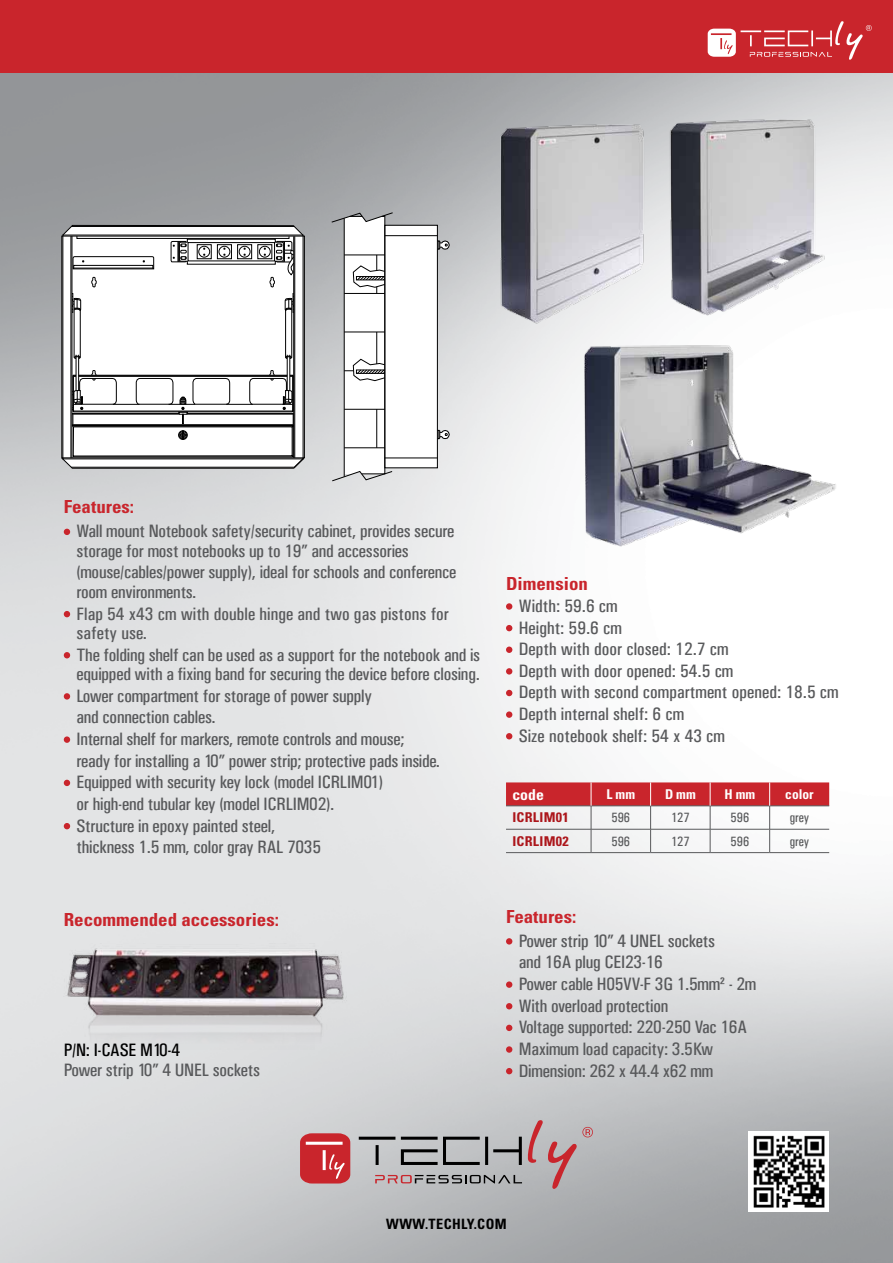
<style>
.page{position:relative;width:893px;height:1263px;background:#fff}
.page>*{position:absolute;margin:0;border:0;box-sizing:border-box;transform-origin:0 0}
.t1{font:18px/21.6px "Univers Condensed";letter-spacing:-.015em;color:#58595b;scale:1.05 1}
.t2{font:700 condensed 18px "Univers LT Std";color:#c9252c;scale:1.05 1}
.t3{font:18px "Univers Condensed";letter-spacing:-.015em;color:#000;scale:1.05 1}
.t4{font:700 condensed 15px "Univers LT Std";color:#fff;scale:1.05 1}
.t5{font:700 condensed 14.25px "Univers LT Std";letter-spacing:.03em;color:#000}
.t6{font:13.5px "Univers Condensed";color:#58595b}
.t7{font:700 condensed 13.5px "Univers LT Std";letter-spacing:.02em;color:#ac161b;scale:1.05 1}
.t8{font:700 condensed 13.5px "Univers LT Std";color:#fff}
</style>
<div class="page">
<img style="left:0;top:72px;width:893px;height:1191px">
<hr style="left:359px;top:1137px;width:36px;height:3px;background:#000">
<hr style="left:376px;top:1145px;width:3px;height:20px;background:#000">
<svg style="left:401px;top:1137px;width:121px;height:28px;background:#8f9091"></svg>
<svg style="left:528px;top:1120px;width:65px;height:69px;background:#baa3a6"></svg>
<svg style="left:375px;top:1175px;width:147px;height:8px"></svg>
<svg style="left:300px;top:1133px;width:50px;height:50px;background:#ce4147"></svg>
<img style="left:748px;top:1131px;width:81px;height:81px">
<svg style="left:64px;top:529px;width:6px;height:6px"></svg>
<svg style="left:64px;top:611px;width:6px;height:6px"></svg>
<svg style="left:64px;top:652px;width:6px;height:6px"></svg>
<svg style="left:64px;top:693px;width:6px;height:6px"></svg>
<div style="left:64px;top:736px;width:6px;height:7px;background:#c9252c;border-radius:50%"></div>
<svg style="left:64px;top:780px;width:6px;height:6px"></svg>
<svg style="left:64px;top:823px;width:6px;height:6px"></svg>
<img style="left:486px;top:109px;width:170px;height:224px">
<img style="left:660px;top:109px;width:170px;height:224px">
<svg style="left:506px;top:938px;width:6px;height:6px"></svg>
<div style="left:506px;top:981px;width:6px;height:7px;background:#c9252c;border-radius:50%"></div>
<svg style="left:506px;top:1003px;width:6px;height:6px"></svg>
<svg style="left:506px;top:1025px;width:6px;height:6px"></svg>
<div style="left:506px;top:1046px;width:6px;height:7px;background:#c9252c;border-radius:50%"></div>
<svg style="left:506px;top:1068px;width:6px;height:6px"></svg>
<img style="left:541px;top:340px;width:309px;height:241px">
<svg style="left:331px;top:212px;width:119px;height:269px"></svg>
<svg style="left:63px;top:287px;width:240px;height:83px"></svg>
<hr style="left:293px;top:236px;width:1px;height:222px;background:#000">
<hr style="left:294px;top:236px;width:1px;height:222px;background:#000">
<hr style="left:72px;top:236px;width:1px;height:222px;background:#000">
<hr style="left:71px;top:236px;width:1px;height:222px;background:#000">
<hr style="left:287px;top:355px;width:1px;height:35px;background:#000">
<hr style="left:290px;top:355px;width:1px;height:36px;background:#000">
<svg style="left:285px;top:293px;width:9px;height:66px"></svg>
<hr style="left:78px;top:355px;width:1px;height:35px;background:#000">
<hr style="left:76px;top:355px;width:1px;height:36px;background:#000">
<svg style="left:72px;top:293px;width:9px;height:66px"></svg>
<svg style="left:62px;top:225px;width:241px;height:62px"></svg>
<svg style="left:61px;top:370px;width:243px;height:98px"></svg>
<hr style="left:506px;top:852px;width:85px;height:1px;background:#58595b">
<hr style="left:591px;top:852px;width:60px;height:1px;background:#58595b">
<hr style="left:651px;top:852px;width:59px;height:1px;background:#58595b">
<hr style="left:710px;top:852px;width:60px;height:1px;background:#58595b">
<hr style="left:770px;top:852px;width:59px;height:1px;background:#58595b">
<svg style="left:506px;top:782px;width:323px;height:70px"></svg>
<img style="left:63px;top:943px;width:284px;height:123px">
<div style="left:506px;top:603px;width:6px;height:7px;background:#c9252c;border-radius:50%"></div>
<svg style="left:506px;top:625px;width:6px;height:6px"></svg>
<div style="left:506px;top:646px;width:6px;height:7px;background:#c9252c;border-radius:50%"></div>
<svg style="left:506px;top:668px;width:6px;height:6px"></svg>
<svg style="left:506px;top:690px;width:6px;height:6px"></svg>
<div style="left:506px;top:711px;width:6px;height:7px;background:#c9252c;border-radius:50%"></div>
<svg style="left:506px;top:733px;width:6px;height:6px"></svg>
<div style="left:0;top:0;width:893px;height:72px;background:#c9252c"></div>
<hr style="left:741px;top:30px;width:20px;height:2px;background:#fff">
<svg style="left:750px;top:21px;width:122px;height:39px"></svg>
<svg style="left:708px;top:29px;width:28px;height:28px"></svg>
<p class="t2" style="left:64px;top:496px;width:68px">Features:</p>
<p class="t1" style="left:77px;top:521px;width:361px;line-height:19.5px">Wall mount Notebook safety/security cabinet, provides secure storage for most notebooks up to 19” and accessories</p>
<p class="t1" style="left:77px;top:562px;width:363px;line-height:19.5px">(mouse/cables/power supply), ideal for schools and conference room environments.</p>
<p class="t1" style="left:77px;top:604px;width:356px;line-height:19.5px">Flap 54 x43 cm with double hinge and two gas pistons for safety use.</p>
<p class="t1" style="left:77px;top:645px;width:386px;line-height:19.5px">The folding shelf can be used as a support for the notebook and is equipped with a fixing band for securing the device before closing.</p>
<p class="t1" style="left:77px;top:685px;width:348px">Lower compartment for storage of power supply<br>and connection cables.<br>Internal shelf for markers, remote controls and mouse; ready for installing a 10” power strip; protective pads inside.<br>Equipped with security key lock (model ICRLIM01)<br>or high-end tubular key (model ICRLIM02).<br>Structure in epoxy painted steel,<br>thickness 1.5 mm, color gray RAL 7035</p>
<p class="t2" style="left:64px;top:908px;width:206px">Recommended accessories:</p>
<p class="t3" style="left:64px;top:1040px;width:112px">P/N: I-CASE M10-4</p>
<p class="t1" style="left:64px;top:1059px;width:188px">Power strip 10” 4 UNEL sockets</p>
<p class="t2" style="left:506px;top:573px;width:79px">Dimension</p>
<p class="t1" style="left:519px;top:595px;width:306px">Width: 59.6 cm<br>Height: 59.6 cm<br>Depth with door closed: 12.7 cm<br>Depth with door opened: 54.5 cm<br>Depth with second compartment opened: 18.5 cm<br>Depth internal shelf: 6 cm<br>Size notebook shelf: 54 x 43 cm</p>
<p class="t4" style="left:512px;top:785px;width:31px">code</p>
<p class="t8" style="left:607px;top:786px;width:30px">L mm</p>
<p class="t8" style="left:665px;top:786px;width:32px">D mm</p>
<p class="t8" style="left:724px;top:786px;width:32px">H mm</p>
<p class="t8" style="left:785px;top:786px;width:30px">color</p>
<p class="t7" style="left:512px;top:809px;width:55px">icrlim01</p>
<p class="t6" style="left:611px;top:810px;width:20px">596</p>
<p class="t6" style="left:671px;top:810px;width:20px">127</p>
<p class="t6" style="left:730px;top:810px;width:20px">596</p>
<p class="t6" style="left:790px;top:810px;width:21px">grey</p>
<p class="t7" style="left:512px;top:833px;width:55px">icrlim02</p>
<p class="t6" style="left:611px;top:833px;width:20px">596</p>
<p class="t6" style="left:671px;top:833px;width:20px">127</p>
<p class="t6" style="left:730px;top:833px;width:20px">596</p>
<p class="t6" style="left:790px;top:833px;width:21px">grey</p>
<p class="t2" style="left:506px;top:905px;width:68px">Features:</p>
<p class="t1" style="left:519px;top:930px;width:228px">Power strip 10” 4 UNEL sockets<br>and 16A plug CEI23-16<br>Power cable H05VV-F 3G 1.5mm² - 2m<br>With overload protection<br>Voltage supported: 220-250 Vac 16A<br>Maximum load capacity: 3.5Kw<br>Dimension: 262 x 44.4 x62 mm</p>
<p class="t5" style="left:386px;top:1215px;width:122px">www.techly.com</p>
</div>
